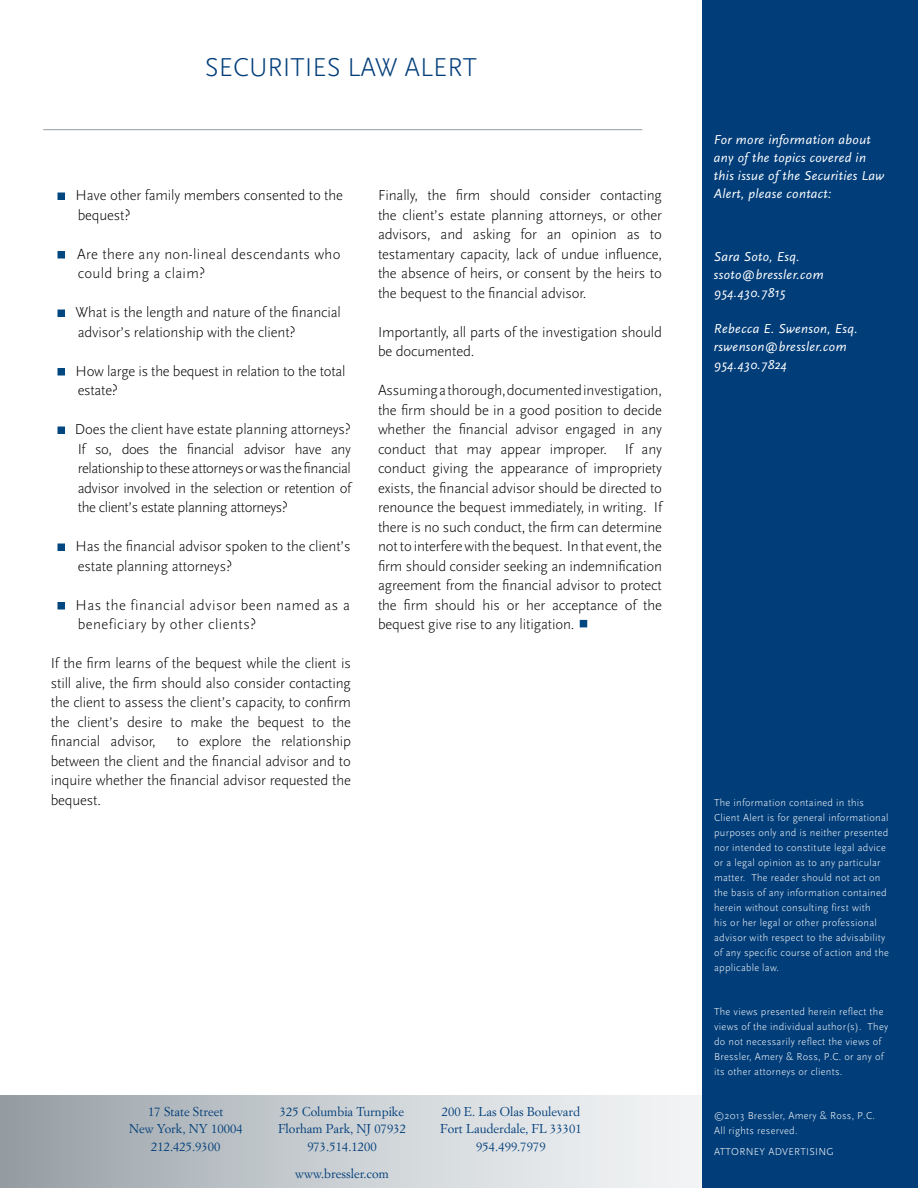
<style>
.page{position:relative;width:918px;height:1188px;background:#fff}
.page>*{position:absolute;margin:0;border:0;box-sizing:border-box;transform-origin:0 0}
.t1{font:300 27px "Scala Sans OT";color:#003d79}
.t2{font:300 15px/19.5px "Scala Sans OT";letter-spacing:-.01em;color:#000}
.t3{font:300 15px/19.5px "Scala Sans OT";letter-spacing:.03em;color:#000}
.t4{font:300 15px/19.5px "Scala Sans OT";letter-spacing:.02em;color:#000}
.t5{font:italic 13.5px/18px "Scala Sans OT";letter-spacing:.025em;color:#fff}
.t6{font:12.6px/17.9px "Simoncini Garamond Std";color:#003d79;text-align:center}
.t7{font:300 10.5px/15px "Scala Sans OT";letter-spacing:.025em;color:#fff}
</style>
<div class="page">
<svg style="left:0;top:1095px;width:702px;height:93px;background:#c8cdd1"></svg>
<div style="left:702px;top:0;width:216px;height:1188px;background:#003d79"></div>
<div style="left:580px;top:620px;width:7px;height:7px;background:#00467f"></div>
<hr style="left:43px;top:129px;width:599px;height:1px;background:#949ca1">
<div style="left:58px;top:193px;width:7px;height:7px;background:#00467f"></div>
<div style="left:58px;top:251px;width:7px;height:8px;background:#00467f;border:2px solid #00467f"></div>
<div style="left:58px;top:310px;width:7px;height:7px;background:#00467f"></div>
<div style="left:58px;top:368px;width:7px;height:8px;background:#00467f;border:2px solid #00467f"></div>
<div style="left:58px;top:427px;width:7px;height:7px;background:#00467f"></div>
<div style="left:58px;top:544px;width:7px;height:7px;background:#00467f"></div>
<div style="left:58px;top:602px;width:7px;height:8px;background:#00467f;border:2px solid #00467f"></div>
<h1 class="t1" style="left:205px;top:52px;width:274px">SECURITIES LAW ALERT</h1>
<p class="t2" style="left:76px;top:186px;width:269px">Have other family members consented to the bequest?</p>
<p class="t4" style="left:77px;top:244px;width:265px">Are there any non-lineal descendants who could bring a claim?</p>
<p class="t2" style="left:76px;top:303px;width:267px">What is the length and nature of the financial advisor’s relationship with the client?</p>
<p class="t2" style="left:76px;top:361px;width:271px">How large is the bequest in relation to the total estate?</p>
<p class="t2" style="left:75px;top:420px;width:278px;text-align:justify">Does the client have estate planning attorneys?<br>If so, does the financial advisor have any relationship to these attorneys or was the financial advisor involved in the selection or retention of the client’s estate planning attorneys?</p>
<p class="t2" style="left:76px;top:537px;width:276px">Has the financial advisor spoken to the client’s estate planning attorneys?</p>
<p class="t3" style="left:76px;top:595px;width:276px">Has the financial advisor been named as a beneficiary by other clients?</p>
<p class="t2" style="left:51px;top:654px;width:302px;text-align:justify">If the firm learns of the bequest while the client is still alive, the firm should also consider contacting the client to assess the client’s capacity, to confirm the client’s desire to make the bequest to the financial advisor,</p>
<p class="t2" style="left:51px;top:732px;width:302px;text-align:justify;text-indent:126px">to explore the relationship between the client and the financial advisor and to inquire whether the financial advisor requested the bequest.</p>
<p class="t2" style="left:378px;top:186px;width:286px;text-align:justify">Finally, the firm should consider contacting the client’s estate planning attorneys, or other advisors, and asking for an opinion as to testamentary capacity, lack of undue influence, the absence of heirs, or consent by the heirs to the bequest to the financial advisor.</p>
<p class="t2" style="left:378px;top:322px;width:286px">Importantly, all parts of the investigation should be documented.</p>
<p class="t2" style="left:378px;top:381px;width:286px;text-align:justify">Assuming a thorough, documented investigation, the firm should be in a good position to decide whether the financial advisor engaged in any conduct that may appear improper. If any conduct giving the appearance of impropriety exists, the financial advisor should be directed to renounce the bequest immediately, in writing. If there is no such conduct, the firm can determine not to interfere with the bequest. In that event, the firm should consider seeking an indemnification agreement from the financial advisor to protect the firm should his or her acceptance of the bequest give rise to any litigation.</p>
<p class="t6" style="left:129px;top:1102px;width:115px">17 State Street<br>New York, NY 10004<br>212.425.9300</p>
<p class="t6" style="left:278px;top:1102px;width:129px">325 Columbia Turnpike<br>Florham Park, NJ 07932<br>973.514.1200</p>
<p class="t6" style="left:295px;top:1164px;width:95px">www.bressler.com</p>
<p class="t6" style="left:440px;top:1102px;width:143px">200 E. Las Olas Boulevard<br>Fort Lauderdale, FL 33301<br>954.499.7979</p>
<p class="t5" style="left:714px;top:131px;width:172px">For more information about any of the topics covered in this issue of the Securities Law<br>Alert, please contact:</p>
<p class="t5" style="left:714px;top:247px;width:111px">Sara Soto, Esq. ssoto@bressler.com<br>954.430.7815</p>
<p class="t5" style="left:714px;top:319px;width:145px">Rebecca E. Swenson, Esq. rswenson@bressler.com<br>954.430.7824</p>
<p class="t7" style="left:714px;top:796px;width:176px">The information contained in this Client Alert is for general informational purposes only and is neither presented nor intended to constitute legal advice or a legal opinion as to any particular matter. The reader should not act on the basis of any information contained herein without consulting first with<br>his or her legal or other professional advisor with respect to the advisability of any specific course of action and the applicable law.</p>
<p class="t7" style="left:714px;top:1004px;width:176px">The views presented herein reflect the views of the individual author(s). They do not necessarily reflect the views of Bressler, Amery &amp; Ross, P.C. or any of its other attorneys or clients.</p>
<p class="t7" style="left:714px;top:1108px;width:162px">©2013 Bressler, Amery &amp; Ross, P.C.<br>All rights reserved.</p>
<p class="t7" style="left:714px;top:1145px;width:121px">ATTORNEY ADVERTISING</p>
</div>
